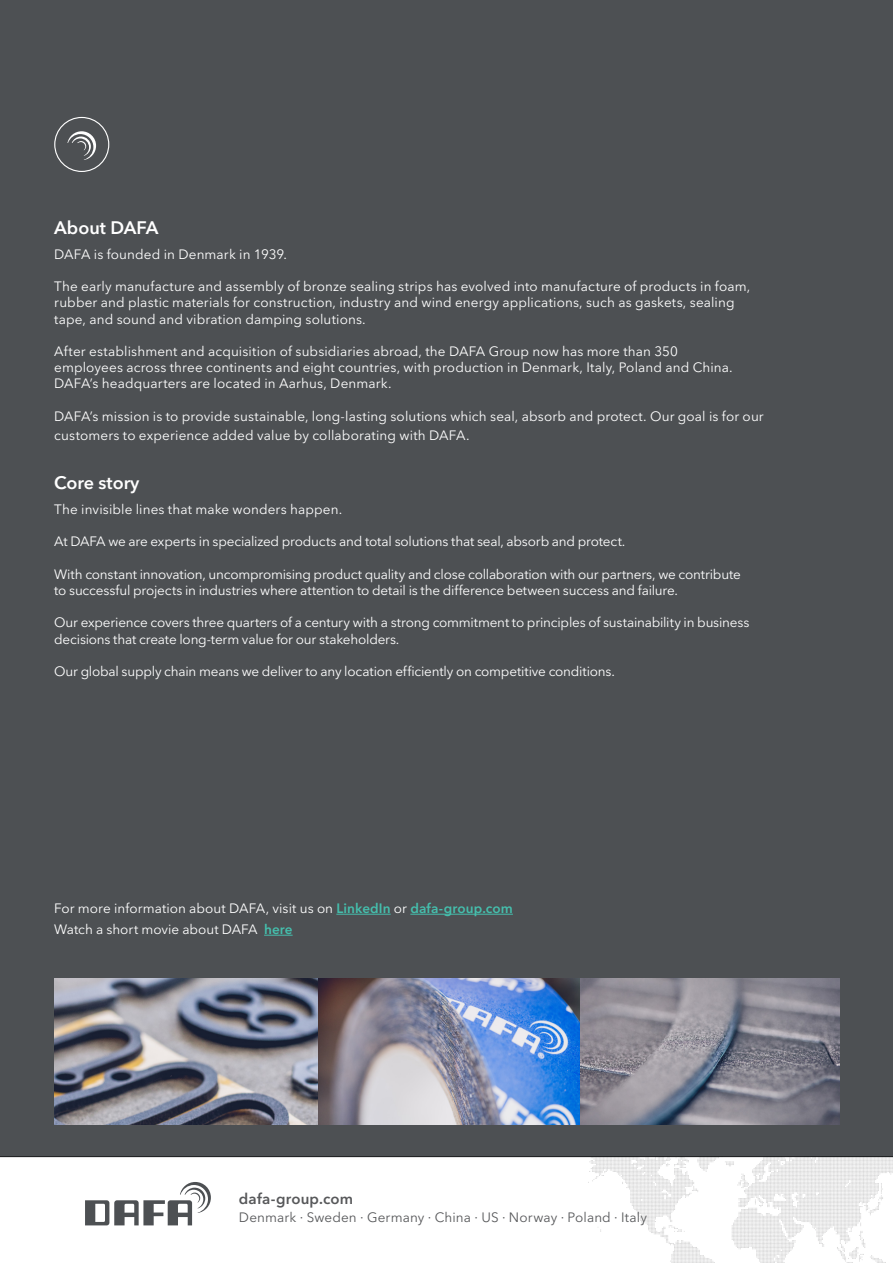
<style>
.page{position:relative;width:893px;height:1263px;background:#fff}
.page>*{position:absolute;margin:0;border:0;box-sizing:border-box;transform-origin:0 0}
.t1{font:600 18px "Avenir Next LT Pro";color:#fff}
.t2{font:600 15px "Avenir Next LT Pro";letter-spacing:.01em;color:#57585a}
.t3{font:13.5px/16.2px "Avenir Next LT Pro";letter-spacing:.005em;color:#fff}
.t4{font:13.5px/16.2px "Avenir Next LT Pro";letter-spacing:-.015em;color:#fff}
.t5{font:13.5px "Avenir Next LT Pro";letter-spacing:.01em;color:#57585a}
.s1{font-weight:600;color:#45bfad}
</style>
<div class="page">
<img style="left:581px;top:1157px;width:312px;height:106px">
<hr style="left:0;top:1156px;width:893px;height:1px;background:#57585a">
<svg style="left:85px;top:1182px;width:126px;height:43px"></svg>
<div style="left:0;top:0;width:893px;height:1156px;background:#4d5053"></div>
<div style="left:54px;top:117px;width:55px;height:55px;border:1px solid #fff;border-radius:50%"></div>
<svg style="left:67px;top:131px;width:29px;height:29px"></svg>
<hr style="left:336px;top:914px;width:55px;height:1px;background:#45bfad">
<hr style="left:410px;top:914px;width:103px;height:1px;background:#45bfad">
<svg style="left:264px;top:935px;width:29px;height:1px"></svg>
<img style="left:54px;top:978px;width:786px;height:146px">
<p class="t1" style="left:54px;top:216px;width:106px">About DAFA</p>
<p class="t3" style="left:54px;top:246px;width:234px">DAFA is founded in Denmark in 1939.</p>
<p class="t3" style="left:54px;top:278px;width:697px">The early manufacture and assembly of bronze sealing strips has evolved into manufacture of products in foam, rubber and plastic materials for construction, industry and wind energy applications, such as gaskets, sealing tape, and sound and vibration damping solutions.</p>
<p class="t3" style="left:54px;top:343px;width:680px">After establishment and acquisition of subsidiaries abroad, the DAFA Group now has more than 350 employees across three continents and eight countries, with production in Denmark, Italy, Poland and China.</p>
<p class="t3" style="left:54px;top:376px;width:339px">DAFA’s headquarters are located in Aarhus, Denmark.</p>
<p class="t3" style="left:54px;top:407px;width:711px;line-height:18.9px">DAFA’s mission is to provide sustainable, long-lasting solutions which seal, absorb and protect. Our goal is for our customers to experience added value by collaborating with DAFA.</p>
<p class="t1" style="left:54px;top:472px;width:87px">Core story</p>
<p class="t3" style="left:54px;top:501px;width:290px">The invisible lines that make wonders happen.</p>
<p class="t4" style="left:54px;top:533px;width:573px">At DAFA we are experts in specialized products and total solutions that seal, absorb and protect.</p>
<p class="t4" style="left:54px;top:566px;width:688px">With constant innovation, uncompromising product quality and close collaboration with our partners, we contribute to successful projects in industries where attention to detail is the difference between success and failure.</p>
<p class="t4" style="left:54px;top:614px;width:697px">Our experience covers three quarters of a century with a strong commitment to principles of sustainability in business decisions that create long-term value for our stakeholders.</p>
<p class="t4" style="left:54px;top:663px;width:562px">Our global supply chain means we deliver to any location efficiently on competitive conditions.</p>
<p class="t3" style="left:54px;top:900px;width:460px">For more information about DAFA, visit us on <span class="s1">LinkedIn</span> or <span class="s1">dafa-group.com</span></p>
<p class="t3" style="left:54px;top:921px;width:240px">Watch a short movie about DAFA <span class="s1">here</span></p>
<p class="t2" style="left:239px;top:1189px;width:116px">dafa-group.com</p>
<p class="t5" style="left:239px;top:1209px;width:410px">Denmark · Sweden · Germany · China · US · Norway · Poland · Italy</p>
</div>
